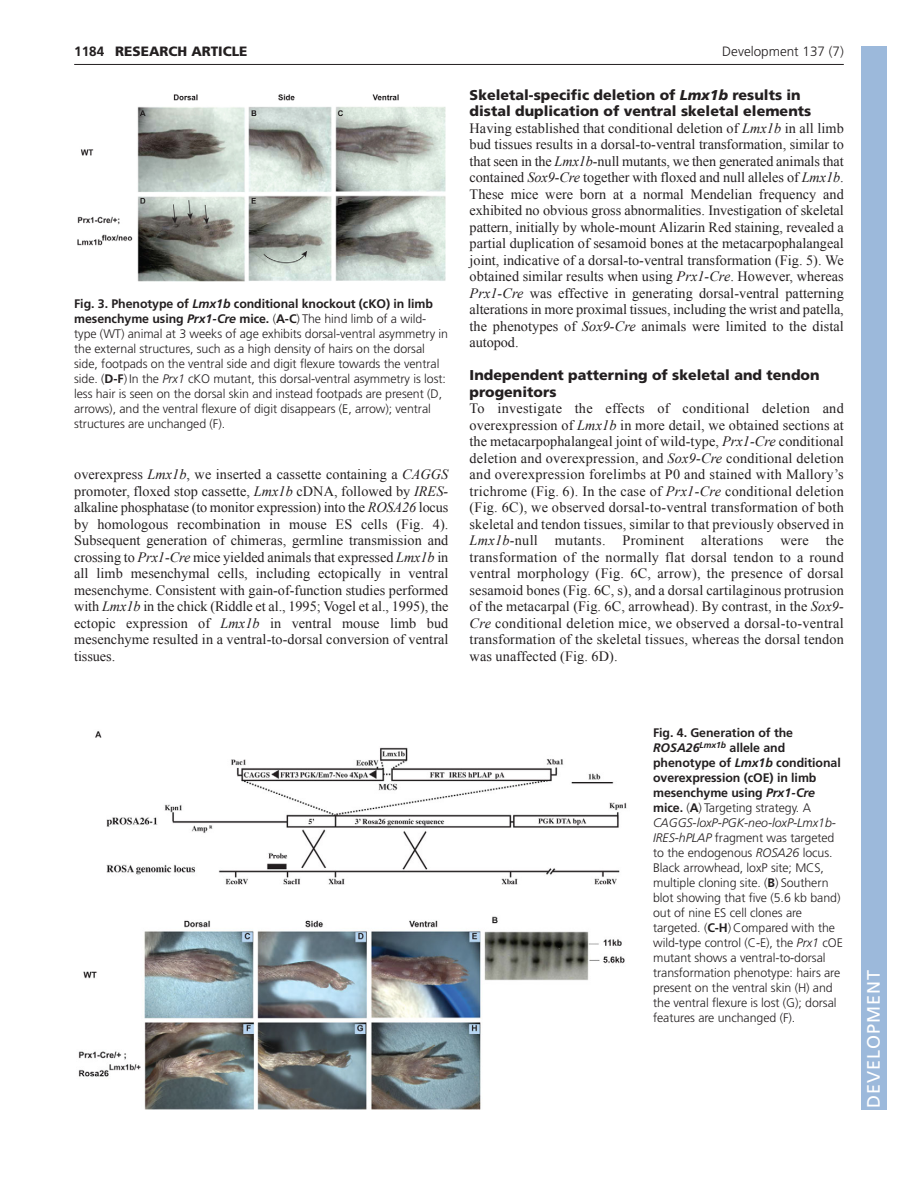
<style>
.page{position:relative;width:918px;height:1188px;background:#fff}
.page>*{position:absolute;margin:0;border:0;box-sizing:border-box;transform-origin:0 0}
.t1{font:18px "Frutiger LT Std";letter-spacing:.055em;color:#fff}
.t2{font:14.25px/16.5px "Times New Roman";letter-spacing:.005em;color:#231f20;text-align:justify}
.t3{font:900 14.25px/16.5px "Frutiger LT Std";color:#231f20}
.t4{font:300 13.5px "Frutiger LT Std";color:#231f20}
.t5{font:900 13.5px "Frutiger LT Std";color:#231f20}
.t6{font:700 13.5px "Frutiger LT Std";color:#231f20}
.t7{font:300 12.3px/15px "Frutiger LT Std";letter-spacing:-.005em;color:#231f20}
.s1{font-weight:700}
.s2{font-weight:700;font-style:italic}
.s3{font-style:italic}
</style>
<div class="page">
<hr style="left:74px;top:64px;width:770px;height:1px;background:#231f20">
<img style="left:77px;top:94px;width:369px;height:188px">
<img style="left:78px;top:731px;width:549px;height:379px">
<div style="left:861px;top:46px;width:25px;height:1064px;background:#9cb9db"></div>
<p class="t6" style="left:74px;top:46px;width:32px">1184</p>
<p class="t5" style="left:115px;top:46px;width:134px">RESEARCH ARTICLE</p>
<p class="t4" style="left:722px;top:46px;width:123px">Development 137 (7)</p>
<p class="t7" style="left:74px;top:297px;width:375px"><span class="s1">Fig. 3. Phenotype of</span> <span class="s2">Lmx1b</span> <span class="s1">conditional knockout (cKO) in limb mesenchyme using</span> <span class="s2">Prx1-Cre</span> <span class="s1">mice.</span> (<span class="s1">A-C</span>) The hind limb of a wild&shy;type (WT) animal at 3 weeks of age exhibits dorsal-ventral asymmetry in the external structures, such as a high density of hairs on the dorsal side, footpads on the ventral side and digit flexure towards the ventral side. (<span class="s1">D-F</span>) In the <span class="s3">Prx1</span> cKO mutant, this dorsal-ventral asymmetry is lost: less hair is seen on the dorsal skin and instead footpads are present (D, arrows), and the ventral flexure of digit disappears (E, arrow); ventral structures are unchanged (F).</p>
<p class="t2" style="left:74px;top:466px;width:376px">overexpress <span class="s3">Lmx1b</span>, we inserted a cassette containing a <span class="s3">CAGGS </span>promoter, floxed stop cassette, <span class="s3">Lmx1b</span> cDNA, followed by <span class="s3">IRES&shy;</span>alkaline phosphatase (to monitor expression) into the <span class="s3">ROSA26</span> locus by homologous recombination in mouse ES cells (Fig. 4).<br>Subsequent generation of chimeras, germline transmission and crossing to <span class="s3">Prx1-Cre</span> mice yielded animals that expressed <span class="s3">Lmx1b</span> in all limb mesenchymal cells, including ectopically in ventral mesenchyme. Consistent with gain-of-function studies performed with <span class="s3">Lmx1b</span> in the chick (Riddle et al., 1995; Vogel et al., 1995), the ectopic expression of <span class="s3">Lmx1b</span> in ventral mouse limb bud mesenchyme resulted in a ventral-to-dorsal conversion of ventral tissues.</p>
<p class="t3" style="left:470px;top:88px;width:343px">Skeletal-specific deletion of <span class="s3">Lmx1b</span> results in distal duplication of ventral skeletal elements</p>
<p class="t2" style="left:470px;top:120px;width:376px">Having established that conditional deletion of <span class="s3">Lmx1b</span> in all limb bud tissues results in a dorsal-to-ventral transformation, similar to that seen in the <span class="s3">Lmx1b</span>-null mutants, we then generated animals that contained <span class="s3">Sox9-Cre</span> together with floxed and null alleles of <span class="s3">Lmx1b</span>.<br>These mice were born at a normal Mendelian frequency and exhibited no obvious gross abnormalities. Investigation of skeletal pattern, initially by whole-mount Alizarin Red staining, revealed a partial duplication of sesamoid bones at the metacarpophalangeal joint, indicative of a dorsal-to-ventral transformation (Fig. 5). We obtained similar results when using <span class="s3">Prx1-Cre</span>. However, whereas <span class="s3">Prx1-Cre</span> was effective in generating dorsal-ventral patterning alterations in more proximal tissues, including the wrist and patella, the phenotypes of <span class="s3">Sox9-Cre</span> animals were limited to the distal autopod.</p>
<p class="t3" style="left:470px;top:368px;width:351px">Independent patterning of skeletal and tendon progenitors</p>
<p class="t2" style="left:470px;top:400px;width:376px">To investigate the effects of conditional deletion and overexpression of <span class="s3">Lmx1b</span> in more detail, we obtained sections at the metacarpophalangeal joint of wild-type, <span class="s3">Prx1-Cre</span> conditional deletion and overexpression, and <span class="s3">Sox9-Cre</span> conditional deletion and overexpression forelimbs at P0 and stained with Mallory’s trichrome (Fig. 6). In the case of <span class="s3">Prx1-Cre</span> conditional deletion (Fig. 6C), we observed dorsal-to-ventral transformation of both skeletal and tendon tissues, similar to that previously observed in <span class="s3">Lmx1b</span>-null mutants. Prominent alterations were the transformation of the normally flat dorsal tendon to a round ventral morphology (Fig. 6C, arrow), the presence of dorsal sesamoid bones (Fig. 6C, s), and a dorsal cartilaginous protrusion of the metacarpal (Fig. 6C, arrowhead). By contrast, in the <span class="s3">Sox9- Cre</span> conditional deletion mice, we observed a dorsal-to-ventral transformation of the skeletal tissues, whereas the dorsal tendon was unaffected (Fig. 6D).</p>
<p class="t7" style="left:653px;top:726px;width:191px"><span class="s1">Fig. 4. Generation of the<br></span><span class="s2">ROSA26</span><sup>Lmx1b</sup> <span class="s1">allele and phenotype of</span> <span class="s2">Lmx1b</span> <span class="s1">conditional overexpression (cOE) in limb mesenchyme using</span> <span class="s2">Prx1-Cre </span><span class="s1">mice.</span> (<span class="s1">A</span>) Targeting strategy. A<br><span class="s3">CAGGS-loxP-PGK-neo-loxP-Lmx1b-<br>IRES-hPLAP</span> fragment was targeted to the endogenous <span class="s3">ROSA26</span> locus.<br>Black arrowhead, loxP site; MCS, multiple cloning site. (<span class="s1">B</span>) Southern blot showing that five (5.6 kb band) out of nine ES cell clones are targeted. (<span class="s1">C-H</span>) Compared with the wild-type control (C-E), the <span class="s3">Prx1</span> cOE mutant shows a ventral-to-dorsal transformation phenotype: hairs are present on the ventral skin (H) and the ventral flexure is lost (G); dorsal features are unchanged (F).</p>
<p class="t1" style="left:863px;top:1108px;width:140px;rotate:-90deg">DEVELOPMENT</p>
</div>
